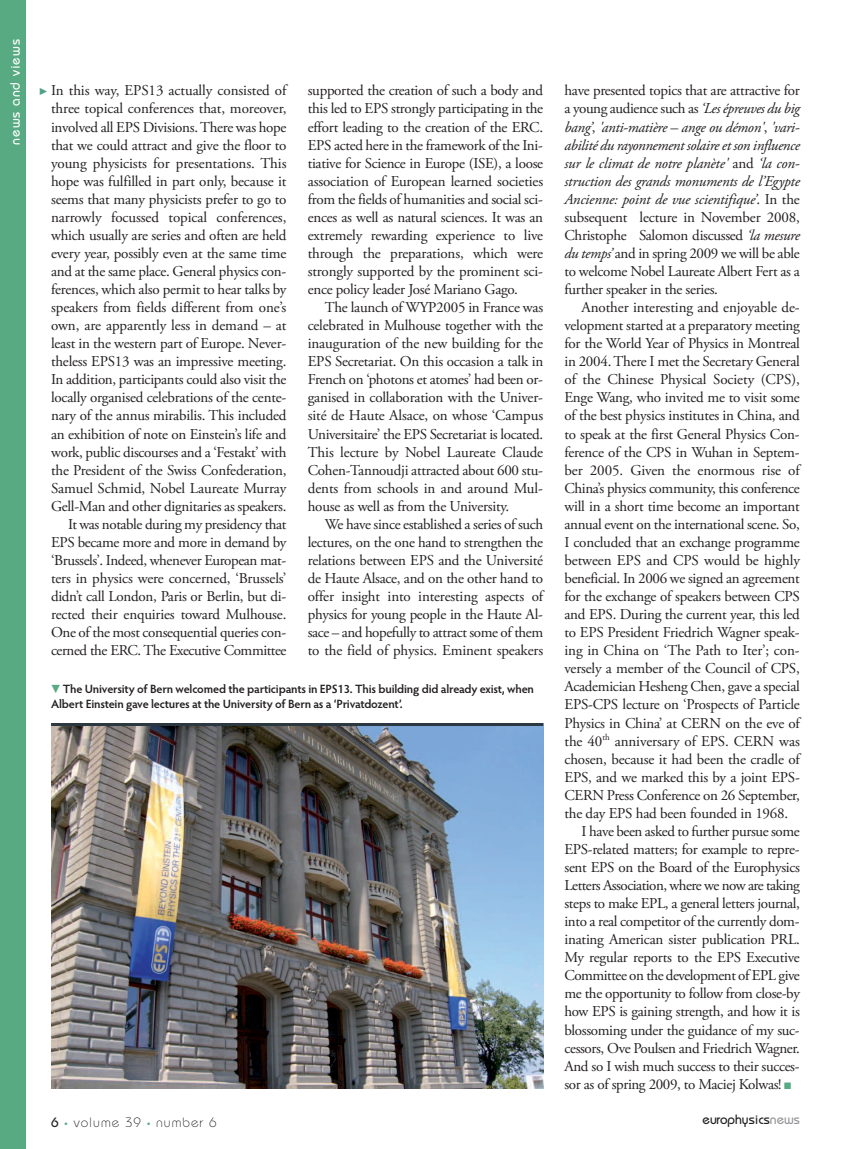
<style>
.page{position:relative;width:851px;height:1149px;background:#fff}
.page>*{position:absolute;margin:0;border:0;box-sizing:border-box;transform-origin:0 0}
.t1{font:15px/18px "Adobe Garamond Pro";letter-spacing:-.015em;color:#231f20;text-align:justify}
.t2{font:15px "Adobe Garamond Pro";letter-spacing:-.035em;color:#231f20}
.t3{font:300 13.5px "Bauhaus";letter-spacing:.075em;color:#231f20}
.t4{font:500 13.5px "Bauhaus";color:#231f20}
.t5{font:500 13.5px "Bauhaus";letter-spacing:.075em;color:#fff}
.t6{font:600 12px/14.4px "Hypatia Sans Pro";letter-spacing:-.015em;color:#231f20}
.s1{font-style:italic}
.s2{color:#57aa82}
.s3{font-weight:500}
.s4{font-family:"Hypatia Sans Pro";font-weight:400;color:#57aa82}
.s5{color:#939598}
</style>
<div class="page">
<div style="left:0;top:1px;width:26px;height:1147px;background:#57aa82"></div>
<img style="left:51px;top:725px;width:492px;height:363px">
<hr style="left:51px;top:722px;width:492px;height:3px;background:#2c3840">
<p class="t5" style="left:7px;top:145px;width:107px;rotate:-90deg">news and views</p>
<p class="t1" style="left:51px;top:82px;width:237px;text-align:right">In this way, EPS13 actually consisted of three topical conferences that, moreover, involved all EPS Divisions.There was hope that we could attract and give the floor to young physicists for presentations. This hope was fulfilled in part only, because it seems that many physicists prefer to go to narrowly focussed topical conferences, which usually are series and often are held every year, possibly even at the same time and at the same place. General physics con&shy;ferences, which also permit to hear talks by speakers from fields different from one’s own, are apparently less in demand – at least in the western part of Europe. Never&shy;theless EPS13 was an impressive meeting.<br>In addition, participants could also visit the locally organised celebrations of the cente&shy;nary of the annus mirabilis. This included an exhibition of note on Einstein’s life and work, public discourses and a ‘Festakt’ with the President of the Swiss Confederation, Samuel Schmid, Nobel Laureate Murray Gell-Man and other dignitaries as speakers.<br>It was notable during my presidency that EPS became more and more in demand by ‘Brussels’. Indeed, whenever European mat&shy;ters in physics were concerned, ‘Brussels’ didn’t call London, Paris or Berlin, but di&shy;rected their enquiries toward Mulhouse.<br>One of the most consequential queries con&shy;cerned the ERC. The Executive Committee</p>
<p class="t6" style="left:51px;top:681px;width:484px;text-indent:12px">The University of Bern welcomed the participants in EPS13. This building did already exist, when<br>Albert Einstein gave lectures at the University of Bern as a ‘Privatdozent’.</p>
<p class="t1" style="left:308px;top:82px;width:237px">supported the creation of such a body and this led to EPS strongly participating in the effort leading to the creation of the ERC.<br>EPS acted here in the framework of the Ini&shy;tiative for Science in Europe (ISE), a loose association of European learned societies from the fields of humanities and social sci&shy;ences as well as natural sciences. It was an extremely rewarding experience to live through the preparations, which were strongly supported by the prominent sci&shy;ence policy leader José Mariano Gago.</p>
<p class="t1" style="left:308px;top:299px;width:237px;text-indent:17px">The launch of WYP2005 in France was celebrated in Mulhouse together with the inauguration of the new building for the EPS Secretariat. On this occasion a talk in French on ‘photons et atomes’ had been or&shy;ganised in collaboration with the Univer&shy;sité de Haute Alsace, on whose ‘Campus Universitaire’ the EPS Secretariat is located.<br>This lecture by Nobel Laureate Claude Cohen-Tannoudji attracted about 600 stu&shy;dents from schools in and around Mul&shy;house as well as from the University.</p>
<p class="t1" style="left:308px;top:515px;width:237px;text-indent:17px">We have since established a series of such lectures, on the one hand to strengthen the relations between EPS and the Université de Haute Alsace, and on the other hand to offer insight into interesting aspects of physics for young people in the Haute Al&shy;sace – and hopefully to attract some of them to the field of physics. Eminent speakers</p>
<p class="t1" style="left:564px;top:82px;width:237px">have presented topics that are attractive for a young audience such as <span class="s1">‘Les épreuves du big bang’</span>, <span class="s1">'anti-matière – ange ou démon'</span>, <span class="s1">'vari&shy;abilité du rayonnement solaire et son influence sur le climat de notre planète'</span> and <span class="s1">‘la con&shy;struction des grands monuments de l’Egypte Ancienne: point de vue scientifique’</span>. In the subsequent lecture in November 2008, Christophe Salomon discussed <span class="s1">‘la mesure du temps’</span> and in spring 2009 we will be able to welcome Nobel Laureate Albert Fert as a further speaker in the series.</p>
<p class="t1" style="left:581px;top:299px;width:220px">Another interesting and enjoyable de-</p>
<p class="t1" style="left:564px;top:317px;width:237px">velopment started at a preparatory meeting</p>
<p class="t1" style="left:564px;top:335px;width:237px">for the World Year of Physics in Montreal</p>
<p class="t1" style="left:564px;top:353px;width:237px">in 2004. There I met the Secretary General</p>
<p class="t1" style="left:564px;top:371px;width:237px">of the Chinese Physical Society (CPS),</p>
<p class="t1" style="left:564px;top:389px;width:237px">Enge Wang, who invited me to visit some</p>
<p class="t1" style="left:564px;top:407px;width:237px">of the best physics institutes in China, and</p>
<p class="t1" style="left:564px;top:425px;width:237px">to speak at the first General Physics Con-</p>
<p class="t1" style="left:564px;top:443px;width:236px">ference of the CPS in Wuhan in Septem-</p>
<p class="t1" style="left:564px;top:461px;width:237px">ber 2005. Given the enormous rise of</p>
<p class="t1" style="left:564px;top:479px;width:237px">China’s physics community, this conference</p>
<p class="t1" style="left:564px;top:497px;width:237px">will in a short time become an important</p>
<p class="t1" style="left:564px;top:515px;width:237px">annual event on the international scene. So,</p>
<p class="t1" style="left:564px;top:533px;width:237px">I concluded that an exchange programme</p>
<p class="t1" style="left:564px;top:551px;width:237px">between EPS and CPS would be highly</p>
<p class="t1" style="left:564px;top:569px;width:237px">beneficial. In 2006 we signed an agreement</p>
<p class="t1" style="left:564px;top:587px;width:237px">for the exchange of speakers between CPS</p>
<p class="t1" style="left:564px;top:605px;width:237px">and EPS. During the current year, this led</p>
<p class="t1" style="left:564px;top:623px;width:237px">to EPS President Friedrich Wagner speak-</p>
<p class="t1" style="left:564px;top:641px;width:237px">ing in China on ‘The Path to Iter’; con-</p>
<p class="t1" style="left:564px;top:660px;width:237px">versely a member of the Council of CPS,</p>
<p class="t1" style="left:564px;top:678px;width:237px">Academician Hesheng Chen, gave a special</p>
<p class="t1" style="left:564px;top:696px;width:237px">EPS-CPS lecture on ‘Prospects of Particle</p>
<p class="t1" style="left:564px;top:714px;width:237px">Physics in China’ at CERN on the eve of</p>
<p class="t1" style="left:564px;top:732px;width:237px">the 40<sup>th</sup> anniversary of EPS. CERN was</p>
<p class="t1" style="left:564px;top:750px;width:237px">chosen, because it had been the cradle of</p>
<p class="t1" style="left:564px;top:768px;width:237px">EPS, and we marked this by a joint EPS-</p>
<p class="t1" style="left:564px;top:786px;width:237px">CERN Press Conference on 26 September,</p>
<p class="t1" style="left:564px;top:804px;width:225px">the day EPS had been founded in 1968.</p>
<p class="t1" style="left:581px;top:822px;width:220px">I have been asked to further pursue some</p>
<p class="t1" style="left:564px;top:840px;width:236px">EPS-related matters; for example to repre-</p>
<p class="t1" style="left:564px;top:858px;width:237px">sent EPS on the Board of the Europhysics</p>
<p class="t2" style="left:564px;top:876px;width:237px">Letters Association, where we now are taking</p>
<p class="t1" style="left:564px;top:894px;width:237px">steps to make EPL, a general letters journal,</p>
<p class="t1" style="left:564px;top:912px;width:236px">into a real competitor of the currently dom-</p>
<p class="t1" style="left:564px;top:930px;width:237px">inating American sister publication PRL.</p>
<p class="t1" style="left:564px;top:948px;width:237px">My regular reports to the EPS Executive</p>
<p class="t1" style="left:564px;top:966px;width:237px">Committee on the development of EPL give</p>
<p class="t1" style="left:564px;top:984px;width:237px">me the opportunity to follow from close-by</p>
<p class="t1" style="left:564px;top:1002px;width:237px">how EPS is gaining strength, and how it is</p>
<p class="t1" style="left:564px;top:1020px;width:236px">blossoming under the guidance of my suc-</p>
<p class="t1" style="left:564px;top:1038px;width:237px">cessors, Ove Poulsen and Friedrich Wagner.</p>
<p class="t1" style="left:564px;top:1057px;width:236px">And so I wish much success to their succes-</p>
<p class="t1" style="left:564px;top:1075px;width:228px">sor as of spring 2009, to Maciej Kolwas! <span class="s2">■</span></p>
<p class="t3" style="left:51px;top:1113px;width:167px"><span class="s3">6</span> <span class="s4">•</span> volume 39 <span class="s4">•</span> number 6</p>
<p class="t4" style="left:702px;top:1111px;width:99px">europhysics<span class="s5">news</span></p>
</div>
